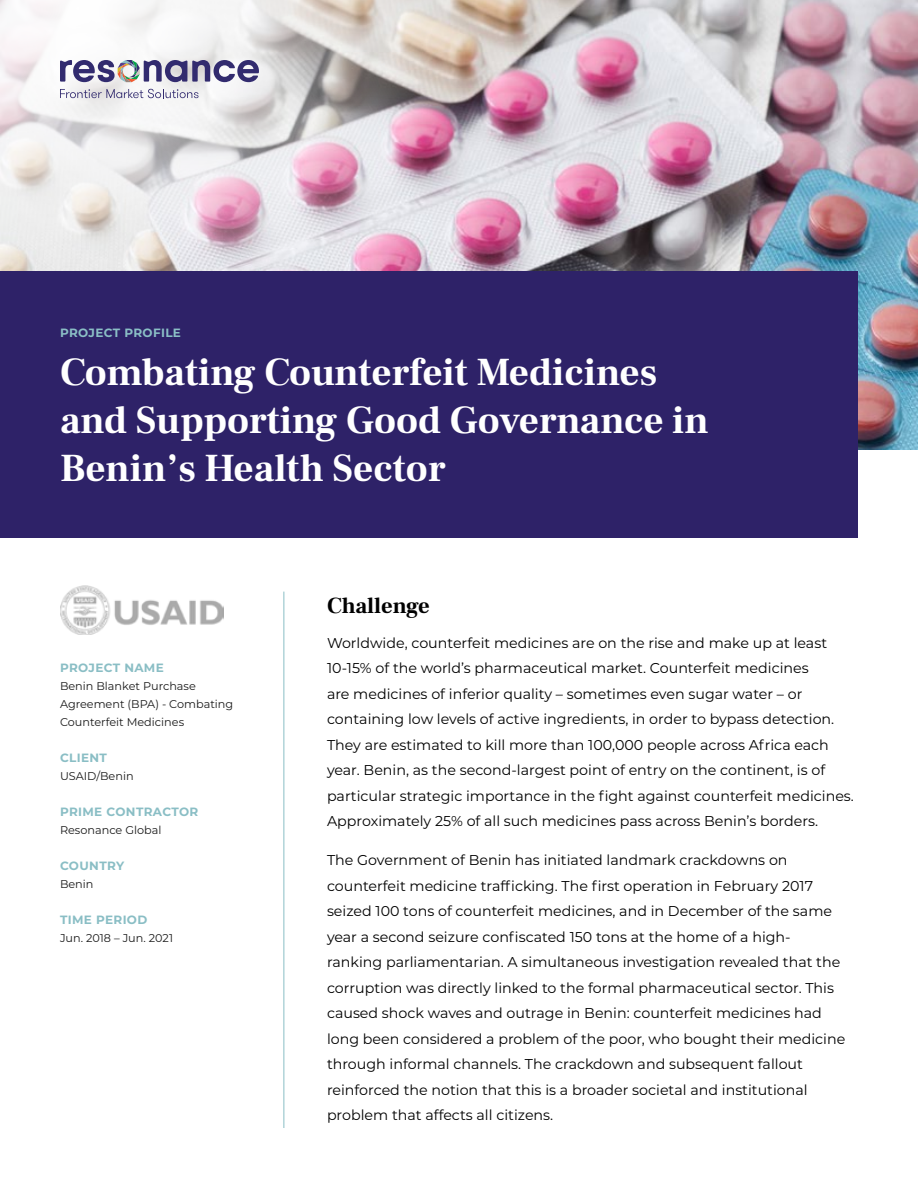
<style>
.page{position:relative;width:918px;height:1188px;background:#fff}
.page>*{position:absolute;margin:0;border:0;box-sizing:border-box;transform-origin:0 0}
.t1{font:700 39px/48px "Frank Ruhl Libre";color:#fff}
.t2{font:700 22.5px "Frank Ruhl Libre";letter-spacing:-.005em;color:#000}
.t3{font:14.25px/25.5px "Montserrat";color:#000}
.t4{font:700 12px "Montserrat";letter-spacing:.03em;color:#8abec5}
.t5{font:11.25px/18px "Montserrat";color:#1a1a1a}
</style>
<div class="page">
<hr style="left:284px;top:592px;width:1px;height:536px;background:#8abec5">
<img style="left:0;top:0;width:918px;height:450px">
<img style="left:60px;top:586px;width:164px;height:49px">
<div style="left:0;top:272px;width:858px;height:266px;background:#2e2268"></div>
<svg style="left:60px;top:89px;width:139px;height:9px"></svg>
<svg style="left:60px;top:60px;width:199px;height:22px"></svg>
<p class="t4" style="left:60px;top:324px;width:123px">PROJECT PROFILE</p>
<h1 class="t1" style="left:60px;top:349px;width:650px">Combating Counterfeit Medicines and Supporting Good Governance in<br>Benin’s Health Sector</h1>
<p class="t4" style="left:60px;top:659px;width:105px">PROJECT NAME</p>
<p class="t5" style="left:60px;top:676px;width:175px">Benin Blanket Purchase<br>Agreement (BPA) - Combating<br>Counterfeit Medicines</p>
<p class="t4" style="left:60px;top:749px;width:48px">CLIENT</p>
<p class="t5" style="left:60px;top:766px;width:75px">USAID/Benin</p>
<p class="t4" style="left:60px;top:803px;width:140px">PRIME CONTRACTOR</p>
<p class="t5" style="left:60px;top:820px;width:103px">Resonance Global</p>
<p class="t4" style="left:60px;top:857px;width:66px">COUNTRY</p>
<p class="t5" style="left:60px;top:874px;width:35px">Benin</p>
<p class="t4" style="left:60px;top:911px;width:89px">TIME PERIOD</p>
<p class="t5" style="left:60px;top:928px;width:115px">Jun. 2018 – Jun. 2021</p>
<h2 class="t2" style="left:327px;top:592px;width:104px">Challenge</h2>
<p class="t3" style="left:327px;top:629px;width:528px">Worldwide, counterfeit medicines are on the rise and make up at least 10-15% of the world’s pharmaceutical market. Counterfeit medicines<br>are medicines of inferior quality – sometimes even sugar water – or containing low levels of active ingredients, in order to bypass detection.<br>They are estimated to kill more than 100,000 people across Africa each year. Benin, as the second-largest point of entry on the continent, is of particular strategic importance in the fight against counterfeit medicines.<br>Approximately 25% of all such medicines pass across Benin’s borders.</p>
<p class="t3" style="left:327px;top:847px;width:520px">The Government of Benin has initiated landmark crackdowns on counterfeit medicine trafficking. The first operation in February 2017 seized 100 tons of counterfeit medicines, and in December of the same year a second seizure confiscated 150 tons at the home of a high&shy;ranking parliamentarian. A simultaneous investigation revealed that the corruption was directly linked to the formal pharmaceutical sector. This caused shock waves and outrage in Benin: counterfeit medicines had long been considered a problem of the poor, who bought their medicine through informal channels. The crackdown and subsequent fallout reinforced the notion that this is a broader societal and institutional problem that affects all citizens.</p>
</div>
